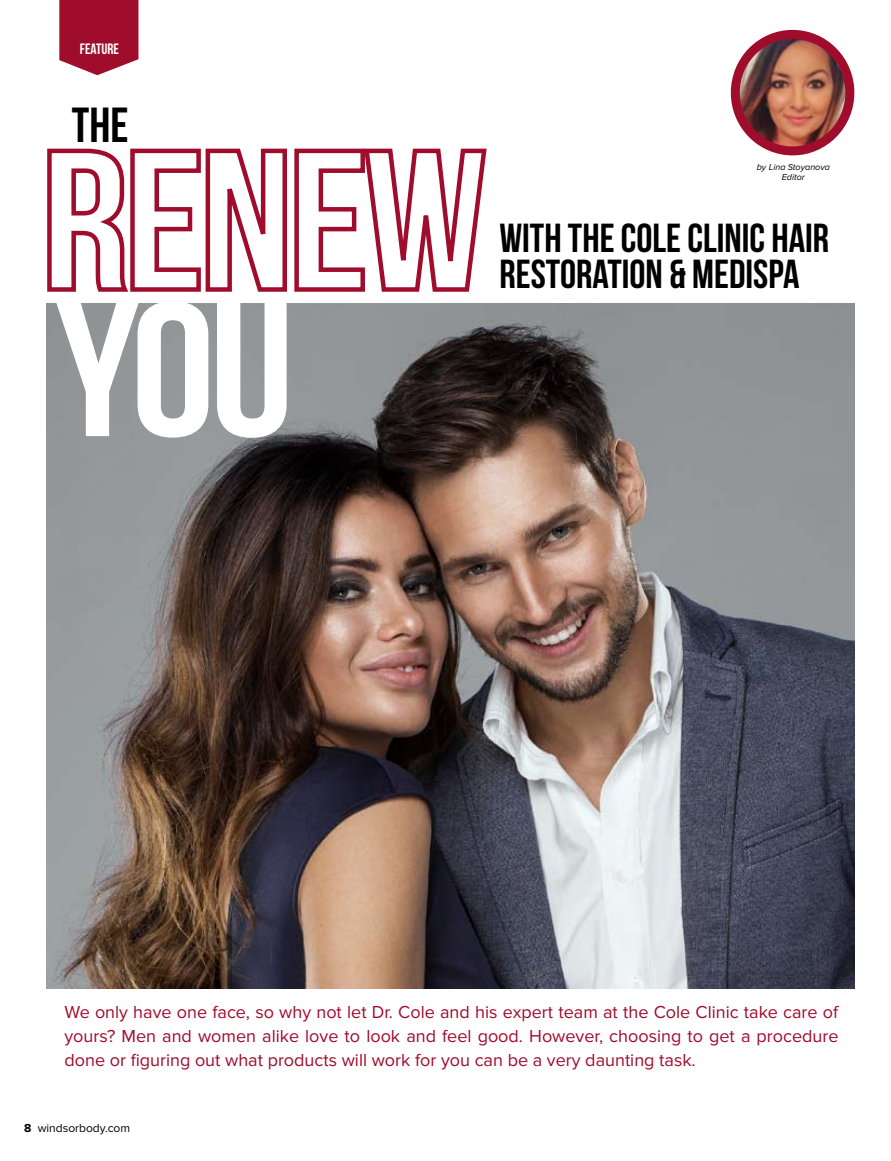
<style>
.page{position:relative;width:891px;height:1161px;background:#fff}
.page>*{position:absolute;margin:0;border:0;box-sizing:border-box;transform-origin:0 0}
.t1{font:190.5px "Bebas Neue";color:#fff;scale:1.11 1}
.t2{font:49.2px "Bebas Neue";color:#000}
.t3{font:40.5px/36px "Bebas Neue";color:#000}
.t4{font:18px/24px "Lincoln Proxima Nova";color:#a00c2c;text-align:justify}
.t5{font:15px "Bebas Neue";color:#fff}
.t6{font:12px "Lincoln Proxima Nova";color:#000}
.t7{font:italic 9px/10.5px "Lincoln Proxima Nova";color:#000;text-align:center}
.s1{font-weight:700}
</style>
<div class="page">
<svg style="left:59px;top:0;width:79px;height:75px;background:#a92541"></svg>
<img style="left:735px;top:34px;width:115px;height:117px">
<div style="left:731px;top:30px;width:123px;height:125px;border:9px solid #a00c2c;border-radius:50%"></div>
<img style="left:46px;top:303px;width:809px;height:685px">
<svg style="left:47px;top:148px;width:440px;height:144px"></svg>
<p class="t5" style="left:80px;top:40px;width:41px">FEATURE</p>
<h2 class="t2" style="left:72px;top:98px;width:58px">THE</h2>
<h1 class="t1" style="left:55px;top:266px;width:216px">YOU</h1>
<p class="t7" style="left:757px;top:162px;width:75px">by Lina Stoyanova<br>Editor</p>
<h3 class="t3" style="left:500px;top:220px;width:331px">WITH THE COLE CLINIC HAIR<br>RESTORATION &amp; MEDISPA</h3>
<p class="t4" style="left:64px;top:1000px;width:776px">We only have one face, so why not let Dr. Cole and his expert team at the Cole Clinic take care of yours? Men and women alike love to look and feel good. However, choosing to get a procedure done or figuring out what products will work for you can be a very daunting task.</p>
<p class="t6" style="left:24px;top:1121px;width:107px"><span class="s1">8</span> windsorbody.com</p>
</div>
